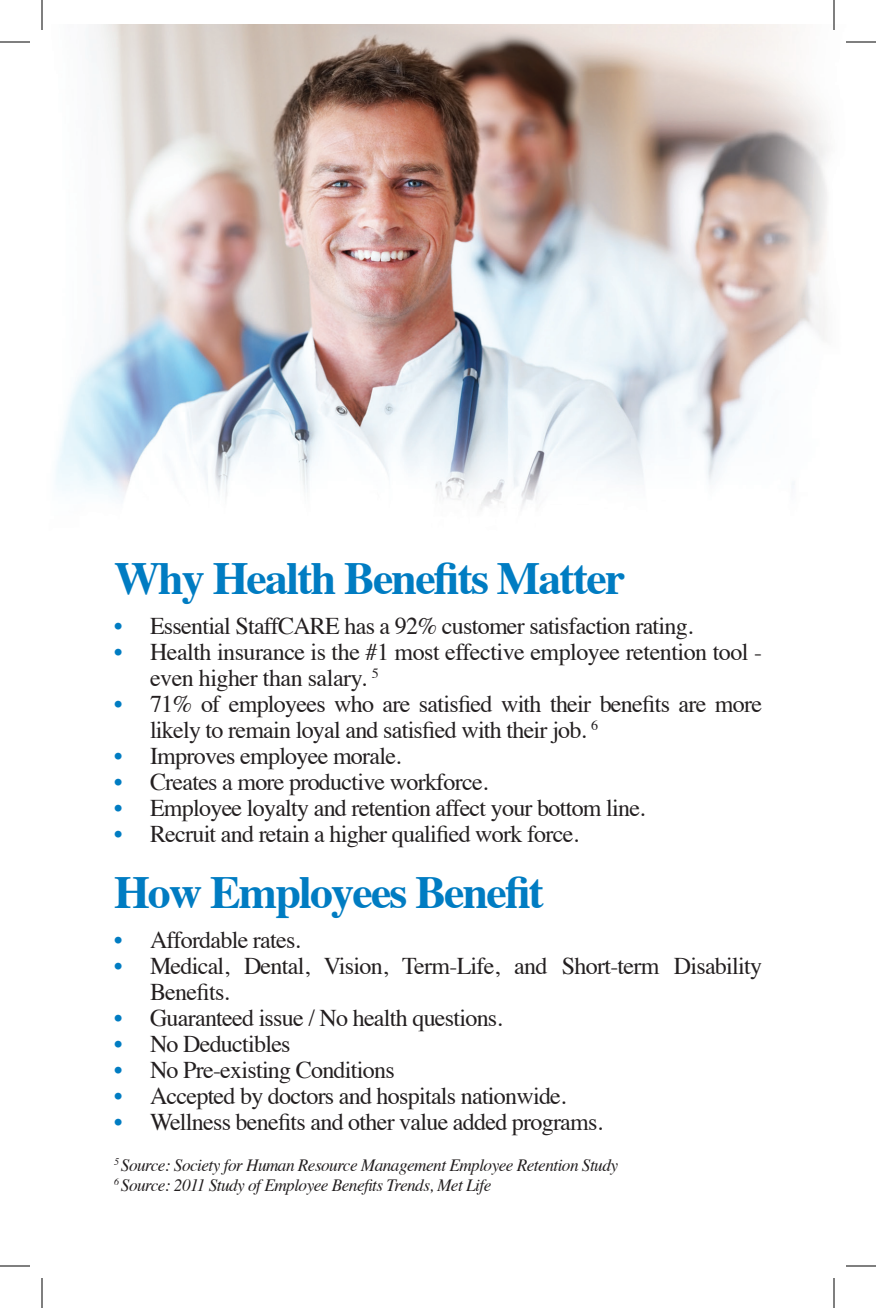
<style>
.page{position:relative;width:876px;height:1308px;background:#fff}
.page>*{position:absolute;margin:0;border:0;box-sizing:border-box;transform-origin:0 0}
.t1{font:700 46px "Times";letter-spacing:-.04em;color:#007cc2}
.Bullets{font:24px/26px "Times";letter-spacing:-.03em;color:#231f20}
.Fine_Print{font:italic 17.2px "Times";letter-spacing:-.03em;color:#231f20}
.s1{color:#007cc2}
</style>
<div class="page">
<img style="left:56px;top:24px;width:772px;height:485px">
<hr style="left:0;top:42px;width:30px;height:1px;background:#000">
<hr style="left:846px;top:42px;width:30px;height:1px;background:#000">
<hr style="left:0;top:1266px;width:30px;height:1px;background:#000">
<hr style="left:846px;top:1266px;width:30px;height:1px;background:#000">
<hr style="left:42px;top:0;width:1px;height:30px;background:#000">
<hr style="left:42px;top:1278px;width:1px;height:30px;background:#000">
<hr style="left:834px;top:0;width:1px;height:30px;background:#000">
<hr style="left:834px;top:1278px;width:1px;height:30px;background:#000">
<p class="t1" style="left:114px;top:534px;width:513px">Why Health Benefits Matter</p>
<p class="Bullets" style="left:114px;top:611px;width:581px"><span class="s1">•</span> Essential StaffCARE has a 92% customer satisfaction rating.</p>
<p class="Bullets" style="left:150px;top:637px;width:614px;text-indent:-36px"><span class="s1">•</span> Health insurance is the #1 most effective employee retention tool - even higher than salary. <sup>5</sup></p>
<p class="Bullets" style="left:150px;top:689px;width:614px;text-indent:-36px"><span class="s1">•</span> 71% of employees who are satisfied with their benefits are more likely to remain loyal and satisfied with their job. <sup>6</sup></p>
<p class="Bullets" style="left:114px;top:741px;width:289px"><span class="s1">•</span> Improves employee morale.</p>
<p class="Bullets" style="left:114px;top:767px;width:376px"><span class="s1">•</span> Creates a more productive workforce.</p>
<p class="Bullets" style="left:114px;top:793px;width:533px"><span class="s1">•</span> Employee loyalty and retention affect your bottom line.</p>
<p class="Bullets" style="left:114px;top:819px;width:466px"><span class="s1">•</span> Recruit and retain a higher qualified work force.</p>
<p class="t1" style="left:114px;top:848px;width:432px">How Employees Benefit</p>
<p class="Bullets" style="left:114px;top:925px;width:188px"><span class="s1">•</span> Affordable rates.</p>
<p class="Bullets" style="left:150px;top:951px;width:614px;text-indent:-36px"><span class="s1">•</span> Medical, Dental, Vision, Term-Life, and Short-term Disability<br>Benefits.</p>
<p class="Bullets" style="left:114px;top:1003px;width:390px"><span class="s1">•</span> Guaranteed issue / No health questions.</p>
<p class="Bullets" style="left:114px;top:1029px;width:178px"><span class="s1">•</span> No Deductibles</p>
<p class="Bullets" style="left:114px;top:1055px;width:282px"><span class="s1">•</span> No Pre-existing Conditions</p>
<p class="Bullets" style="left:114px;top:1081px;width:454px"><span class="s1">•</span> Accepted by doctors and hospitals nationwide.</p>
<p class="Bullets" style="left:114px;top:1107px;width:490px"><span class="s1">•</span> Wellness benefits and other value added programs.</p>
<p class="Fine_Print" style="left:114px;top:1150px;width:506px"><sup>5</sup> Source: Society for Human Resource Management Employee Retention Study</p>
<p class="Fine_Print" style="left:114px;top:1170px;width:379px"><sup>6</sup> Source: 2011 Study of Employee Benefits Trends, Met Life</p>
</div>
